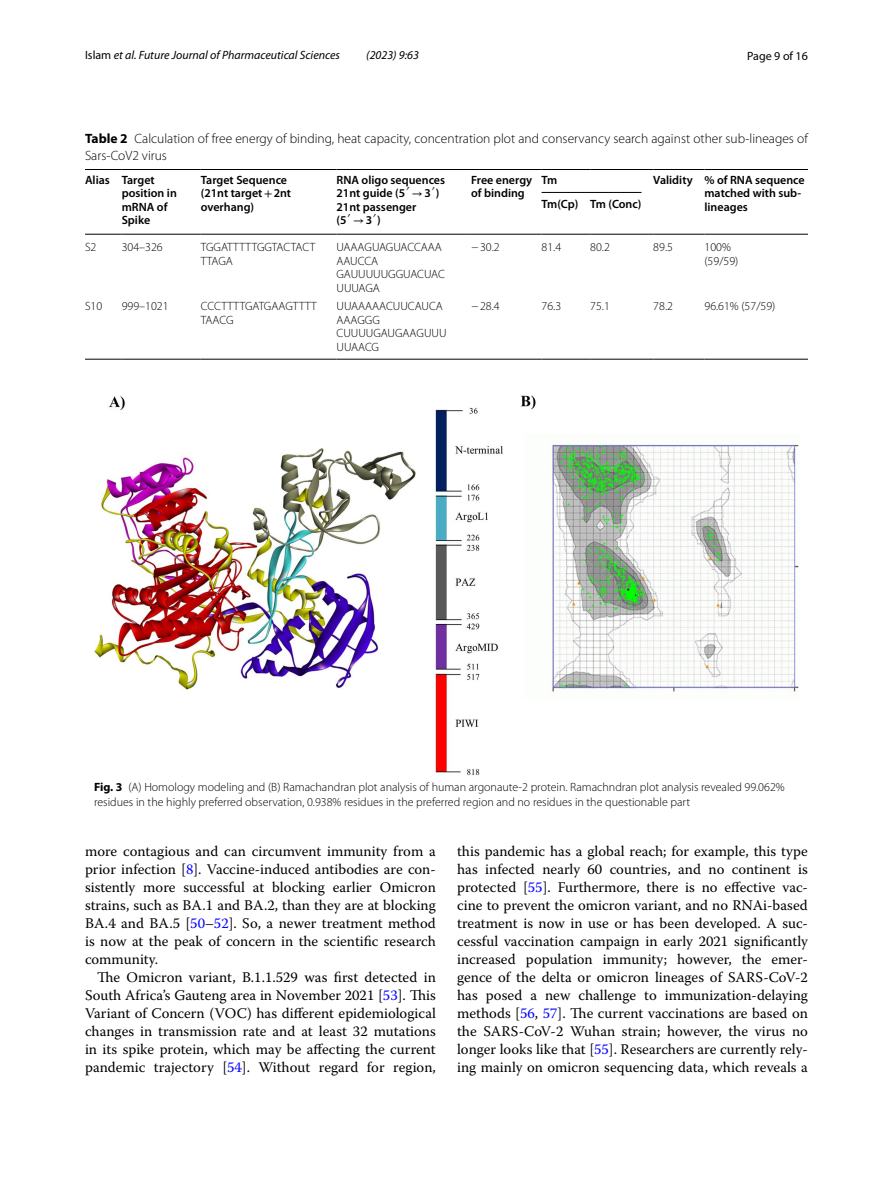
<style>
.page{position:relative;width:893px;height:1187px;background:#fff}
.page>*{position:absolute;margin:0;border:0;box-sizing:border-box;transform-origin:0 0}
.t1{font:14.7px/18px "Warnock Pro";color:#000;text-align:justify}
.t2{font:300 13.5px/16.5px "Myriad Pro";color:#000}
.t3{font:300 12px/13.5px "Myriad Pro";color:#000}
.t4{font:600 12px/13.5px "Myriad Pro";color:#000}
.t5{font:italic 12px "Myriad Pro";color:#000}
.t6{font:12px "Myriad Pro";color:#000}
.s1{font-style:normal}
.s2{font-weight:700}
.s3{font-family:"STIX";font-weight:400}
.s4{font-family:"Code 2000";font-weight:400}
.s5{color:#00f}
</style>
<div class="page">
<hr style="left:85px;top:169px;width:37px;height:1px;background:#000">
<hr style="left:85px;top:234px;width:37px;height:1px;background:#000">
<hr style="left:122px;top:169px;width:79px;height:1px;background:#000">
<hr style="left:122px;top:234px;width:79px;height:1px;background:#000">
<hr style="left:201px;top:169px;width:135px;height:1px;background:#000">
<hr style="left:201px;top:234px;width:135px;height:1px;background:#000">
<hr style="left:336px;top:169px;width:135px;height:1px;background:#000">
<hr style="left:336px;top:234px;width:135px;height:1px;background:#000">
<hr style="left:471px;top:169px;width:71px;height:1px;background:#000">
<hr style="left:471px;top:234px;width:71px;height:1px;background:#000">
<hr style="left:542px;top:169px;width:48px;height:1px;background:#000">
<hr style="left:590px;top:169px;width:63px;height:1px;background:#000">
<hr style="left:653px;top:169px;width:51px;height:1px;background:#000">
<hr style="left:653px;top:234px;width:51px;height:1px;background:#000">
<hr style="left:704px;top:169px;width:104px;height:1px;background:#000">
<hr style="left:704px;top:234px;width:104px;height:1px;background:#000">
<hr style="left:542px;top:234px;width:48px;height:1px;background:#000">
<hr style="left:590px;top:234px;width:63px;height:1px;background:#000">
<hr style="left:85px;top:359px;width:37px;height:1px;background:#000">
<hr style="left:122px;top:359px;width:79px;height:1px;background:#000">
<hr style="left:201px;top:359px;width:135px;height:1px;background:#000">
<hr style="left:336px;top:359px;width:135px;height:1px;background:#000">
<hr style="left:471px;top:359px;width:71px;height:1px;background:#000">
<hr style="left:542px;top:359px;width:48px;height:1px;background:#000">
<hr style="left:590px;top:359px;width:63px;height:1px;background:#000">
<hr style="left:653px;top:359px;width:51px;height:1px;background:#000">
<hr style="left:704px;top:359px;width:104px;height:1px;background:#000">
<hr style="left:542px;top:192px;width:99px;height:1px;background:#000">
<img style="left:94px;top:396px;width:705px;height:379px">
<p class="t5" style="left:85px;top:48px;width:256px"><span class="s1">Islam</span> et al. Future Journal of Pharmaceutical Sciences</p>
<p class="t5" style="left:366px;top:48px;width:54px">(2023) 9:63</p>
<p class="t6" style="left:747px;top:48px;width:62px">Page 9 of 16</p>
<p class="t2" style="left:85px;top:130px;width:724px"><span class="s2">Table 2</span> Calculation of free energy of binding, heat capacity, concentration plot and conservancy search against other sub-lineages of<br>Sars-CoV2 virus</p>
<p class="t4" style="left:122px;top:173px;width:57px;text-indent:-37px">Alias Target position in mRNA of<br>Spike</p>
<p class="t4" style="left:201px;top:173px;width:92px">Target Sequence (21nt target<span class="s3">+</span>2nt overhang)</p>
<p class="t4" style="left:336px;top:173px;width:110px">RNA oligo sequences<br>21nt guide (5<span class="s4">′</span><span class="s3">→</span>3<span class="s4">′</span>)<br>21nt passenger (5<span class="s4">′</span><span class="s3">→</span>3<span class="s4">′</span>)</p>
<p class="t4" style="left:471px;top:173px;width:63px">Free energy of binding</p>
<p class="t4" style="left:542px;top:173px;width:17px">Tm</p>
<p class="t4" style="left:704px;top:173px;width:102px;text-indent:-51px">Validity % of RNA sequence matched with sub-</p>
<p class="t4" style="left:542px;top:197px;width:101px">Tm(Cp) Tm (Conc)</p>
<p class="t4" style="left:704px;top:200px;width:45px">lineages</p>
<p class="t3" style="left:85px;top:241px;width:13px">S2</p>
<p class="t3" style="left:122px;top:241px;width:43px">304–326</p>
<p class="t3" style="left:201px;top:241px;width:116px">TGGATTTTTGGTACTACT<br>TTAGA</p>
<p class="t3" style="left:336px;top:241px;width:110px">UAAAGUAGUACCAAA<br>AAUCCA<br>GAUUUUUGGUACUAC<br>UUUAGA</p>
<p class="t3" style="left:471px;top:241px;width:30px">−30.2</p>
<p class="t3" style="left:542px;top:241px;width:21px">81.4</p>
<p class="t3" style="left:590px;top:241px;width:21px">80.2</p>
<p class="t3" style="left:653px;top:241px;width:21px">89.5</p>
<p class="t3" style="left:704px;top:241px;width:35px">100% (59/59)</p>
<p class="t3" style="left:85px;top:299px;width:19px">S10</p>
<p class="t3" style="left:122px;top:299px;width:48px">999–1021</p>
<p class="t3" style="left:201px;top:299px;width:118px">CCCTTTTGATGAAGTTTT<br>TAACG</p>
<p class="t3" style="left:336px;top:299px;width:112px">UUAAAAACUUCAUCA<br>AAAGGG<br>CUUUUGAUGAAGUUU<br>UUAACG</p>
<p class="t3" style="left:471px;top:299px;width:30px">−28.4</p>
<p class="t3" style="left:542px;top:299px;width:21px">76.3</p>
<p class="t3" style="left:590px;top:299px;width:21px">75.1</p>
<p class="t3" style="left:653px;top:299px;width:21px">78.2</p>
<p class="t3" style="left:704px;top:299px;width:72px">96.61% (57/59)</p>
<p class="t3" style="left:94px;top:779px;width:692px;line-height:15px"><span class="s2">Fig. 3</span> (A) Homology modeling and (B) Ramachandran plot analysis of human argonaute-2 protein. Ramachndran plot analysis revealed 99.062% residues in the highly preferred observation, 0.938% residues in the preferred region and no residues in the questionable part</p>
<p class="t1" style="left:85px;top:841px;width:352px">more contagious and can circumvent immunity from a prior infection [<span class="s5">8</span>]. Vaccine-induced antibodies are con&shy;sistently more successful at blocking earlier Omicron strains, such as BA.1 and BA.2, than they are at blocking BA.4 and BA.5 [<span class="s5">50</span>–<span class="s5">52</span>]. So, a newer treatment method is now at the peak of concern in the scientific research community.</p>
<p class="t1" style="left:85px;top:967px;width:352px;text-indent:12px">The Omicron variant, B.1.1.529 was first detected in South Africa’s Gauteng area in November 2021 [<span class="s5">53</span>]. This Variant of Concern (VOC) has different epidemiological changes in transmission rate and at least 32 mutations in its spike protein, which may be affecting the current pandemic trajectory [<span class="s5">54</span>]. Without regard for region,</p>
<p class="t1" style="left:457px;top:841px;width:352px">this pandemic has a global reach; for example, this type has infected nearly 60 countries, and no continent is protected [<span class="s5">55</span>]. Furthermore, there is no effective vac&shy;cine to prevent the omicron variant, and no RNAi-based treatment is now in use or has been developed. A suc&shy;cessful vaccination campaign in early 2021 significantly increased population immunity; however, the emer&shy;gence of the delta or omicron lineages of SARS-CoV-2 has posed a new challenge to immunization-delaying methods [<span class="s5">56</span>, <span class="s5">57</span>]. The current vaccinations are based on the SARS-CoV-2 Wuhan strain; however, the virus no longer looks like that [<span class="s5">55</span>]. Researchers are currently rely&shy;ing mainly on omicron sequencing data, which reveals a</p>
</div>
